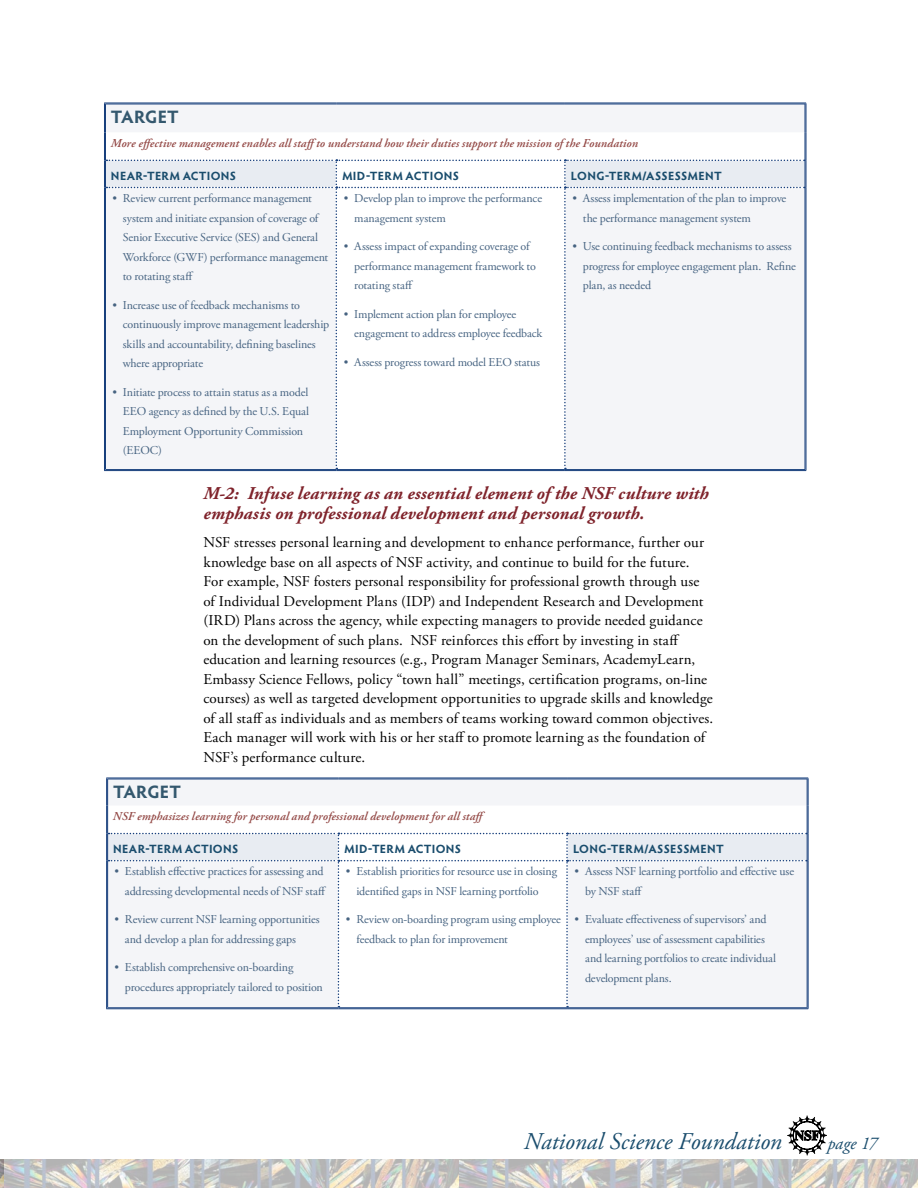
<style>
.page{position:relative;width:918px;height:1188px;background:#fff}
.page>*{position:absolute;margin:0;border:0;box-sizing:border-box;transform-origin:0 0}
.t1{font:italic 24px "Adobe Garamond Pro";color:#1a4d6d}
.t2{font:italic 700 18px/19.5px "Adobe Garamond Pro";letter-spacing:.01em;color:#7f232b}
.t3{font:700 18px "Hypatia Sans Pro";color:#34586e}
.t4{font:italic 18px "Adobe Garamond Pro";letter-spacing:-.005em;color:#1a4d6d}
.t5{font:15px/19.5px "Adobe Garamond Pro";letter-spacing:.01em;color:#000}
.t6{font:12px/19.5px "Adobe Garamond Pro";letter-spacing:-.01em;color:#466381}
.t7{font:italic 600 12px "Adobe Garamond Pro";letter-spacing:.01em;color:#934845}
.t8{font:700 12px "Hypatia Sans Pro";letter-spacing:.04em;color:#1a4d6d}
</style>
<div class="page">
<img style="left:3px;top:1159px;width:915px;height:29px">
<img style="left:0;top:1159px;width:3px;height:29px">
<svg style="left:787px;top:1116px;width:40px;height:39px"></svg>
<hr style="left:104px;top:187px;width:1px;height:283px;background:#173f7c">
<hr style="left:806px;top:187px;width:1px;height:283px;background:#173f7c">
<hr style="left:105px;top:469px;width:231px;height:1px;background:#173f7c">
<hr style="left:104px;top:470px;width:232px;height:1px;background:#173f7c">
<hr style="left:565px;top:469px;width:240px;height:1px;background:#173f7c">
<hr style="left:565px;top:470px;width:241px;height:1px;background:#173f7c">
<hr style="left:336px;top:469px;width:229px;height:1px;background:#173f7c">
<hr style="left:336px;top:470px;width:229px;height:1px;background:#173f7c">
<svg style="left:104px;top:103px;width:703px;height:366px"></svg>
<hr style="left:106px;top:861px;width:1px;height:148px;background:#173f7c">
<hr style="left:808px;top:861px;width:1px;height:148px;background:#173f7c">
<hr style="left:107px;top:1007px;width:231px;height:1px;background:#173f7c">
<hr style="left:106px;top:1009px;width:232px;height:1px;background:#173f7c">
<hr style="left:567px;top:1007px;width:240px;height:1px;background:#173f7c">
<hr style="left:567px;top:1009px;width:241px;height:1px;background:#173f7c">
<hr style="left:338px;top:1007px;width:229px;height:1px;background:#173f7c">
<hr style="left:338px;top:1009px;width:229px;height:1px;background:#173f7c">
<svg style="left:106px;top:778px;width:703px;height:229px"></svg>
<h2 class="t3" style="left:111px;top:104px;width:23px">TARGET</h2>
<p class="t7" style="left:111px;top:136px;width:529px">More effective management enables all staffto understand how their duties support the mission of the Foundation</p>
<p class="t8" style="left:111px;top:167px;width:18px">NEAR</p>
<p class="t8" style="left:143px;top:167px;width:13px">-TERM</p>
<p class="t8" style="left:183px;top:167px;width:17px">ACTIONS</p>
<p class="t8" style="left:342px;top:167px;width:37px">MID-TERM</p>
<p class="t8" style="left:406px;top:167px;width:9px">ACTIONS</p>
<p class="t8" style="left:571px;top:167px;width:16px">LONG</p>
<p class="t8" style="left:605px;top:167px;width:13px">-TERM</p>
<p class="t8" style="left:642px;top:167px;width:21px">/ASSESSMENT</p>
<p class="t6" style="left:123px;top:189px;width:207px;text-indent:-10px">• Review current performance management system and initiate expansion of coverage of Senior Executive Service (SES) and General Workforce (GWF) performance management to rotating staff</p>
<p class="t6" style="left:123px;top:296px;width:208px;text-indent:-10px">• Increase use of feedback mechanisms to continuously improve management leadership skills and accountability, defining baselines where appropriate</p>
<p class="t6" style="left:123px;top:383px;width:188px;text-indent:-10px">• Initiate process to attain status as a model<br>EEO agency as defined by the U.S. Equal<br>Employment Opportunity Commission (EEOC)</p>
<p class="t6" style="left:354px;top:189px;width:189px;text-indent:-10px">• Develop plan to improve the performance management system</p>
<p class="t6" style="left:354px;top:237px;width:183px;text-indent:-10px">• Assess impact of expanding coverage of performance management framework to rotating staff</p>
<p class="t6" style="left:354px;top:305px;width:190px;text-indent:-10px">• Implement action plan for employee engagement to address employee feedback</p>
<p class="t6" style="left:344px;top:353px;width:198px">• Assess progress toward model EEO status</p>
<p class="t6" style="left:583px;top:189px;width:205px;text-indent:-10px">• Assess implementation of the plan to improve the performance management system</p>
<p class="t6" style="left:583px;top:237px;width:215px;text-indent:-10px">• Use continuing feedback mechanisms to assess progress for employee engagement plan. Refine plan, as needed</p>
<h2 class="t2" style="left:203px;top:484px;width:507px">M-2: Infuse learning as an essential element of the NSF culture with emphasis on professional development and personal growth.</h2>
<p class="t5" style="left:203px;top:533px;width:511px">NSF stresses personal learning and development to enhance performance, further our knowledge base on all aspects of NSF activity, and continue to build for the future.<br>For example, NSF fosters personal responsibility for professional growth through use of Individual Development Plans (IDP) and Independent Research and Development (IRD) Plans across the agency, while expecting managers to provide needed guidance on the development of such plans. NSF reinforces this effort by investing in staff education and learning resources (e.g., Program Manager Seminars, AcademyLearn, Embassy Science Fellows, policy “town hall” meetings, certification programs, on-line courses) as well as targeted development opportunities to upgrade skills and knowledge of all staff as individuals and as members of teams working toward common objectives.<br>Each manager will work with his or her staff to promote learning as the foundation of NSF’s performance culture.</p>
<h2 class="t3" style="left:113px;top:779px;width:23px">TARGET</h2>
<p class="t7" style="left:113px;top:809px;width:376px">NSF emphasizes learning for personal and professional development for all staff</p>
<p class="t8" style="left:113px;top:840px;width:18px">NEAR</p>
<p class="t8" style="left:145px;top:840px;width:13px">-TERM</p>
<p class="t8" style="left:185px;top:840px;width:17px">ACTIONS</p>
<p class="t8" style="left:345px;top:840px;width:37px">MID-TERM</p>
<p class="t8" style="left:408px;top:840px;width:9px">ACTIONS</p>
<p class="t8" style="left:573px;top:840px;width:16px">LONG</p>
<p class="t8" style="left:607px;top:840px;width:13px">-TERM</p>
<p class="t8" style="left:645px;top:840px;width:21px">/ASSESSMENT</p>
<p class="t6" style="left:114px;top:862px;width:213px;text-align:right">• Establish effective practices for assessing and addressing developmental needs of NSF staff</p>
<p class="t6" style="left:125px;top:910px;width:196px;text-indent:-10px">• Review current NSF learning opportunities and develop a plan for addressing gaps</p>
<p class="t6" style="left:125px;top:958px;width:199px;text-indent:-10px">• Establish comprehensive on-boarding procedures appropriately tailored to position</p>
<p class="t6" style="left:356px;top:862px;width:202px;text-indent:-10px">• Establish priorities for resource use in closing identified gaps in NSF learning portfolio</p>
<p class="t6" style="left:356px;top:910px;width:206px;text-indent:-10px">• Review on-boarding program using employee feedback to plan for improvement</p>
<p class="t6" style="left:585px;top:862px;width:211px;text-indent:-10px">• Assess NSF learning portfolio and effective use by NSF staff</p>
<p class="t6" style="left:585px;top:910px;width:193px;text-indent:-10px">• Evaluate effectiveness of supervisors’ and employees’ use of assessment capabilities and learning portfolios to create individual development plans.</p>
<h1 class="t1" style="left:524px;top:1127px;width:260px">National Science Foundation</h1>
<h2 class="t4" style="left:827px;top:1133px;width:52px">page 17</h2>
</div>
